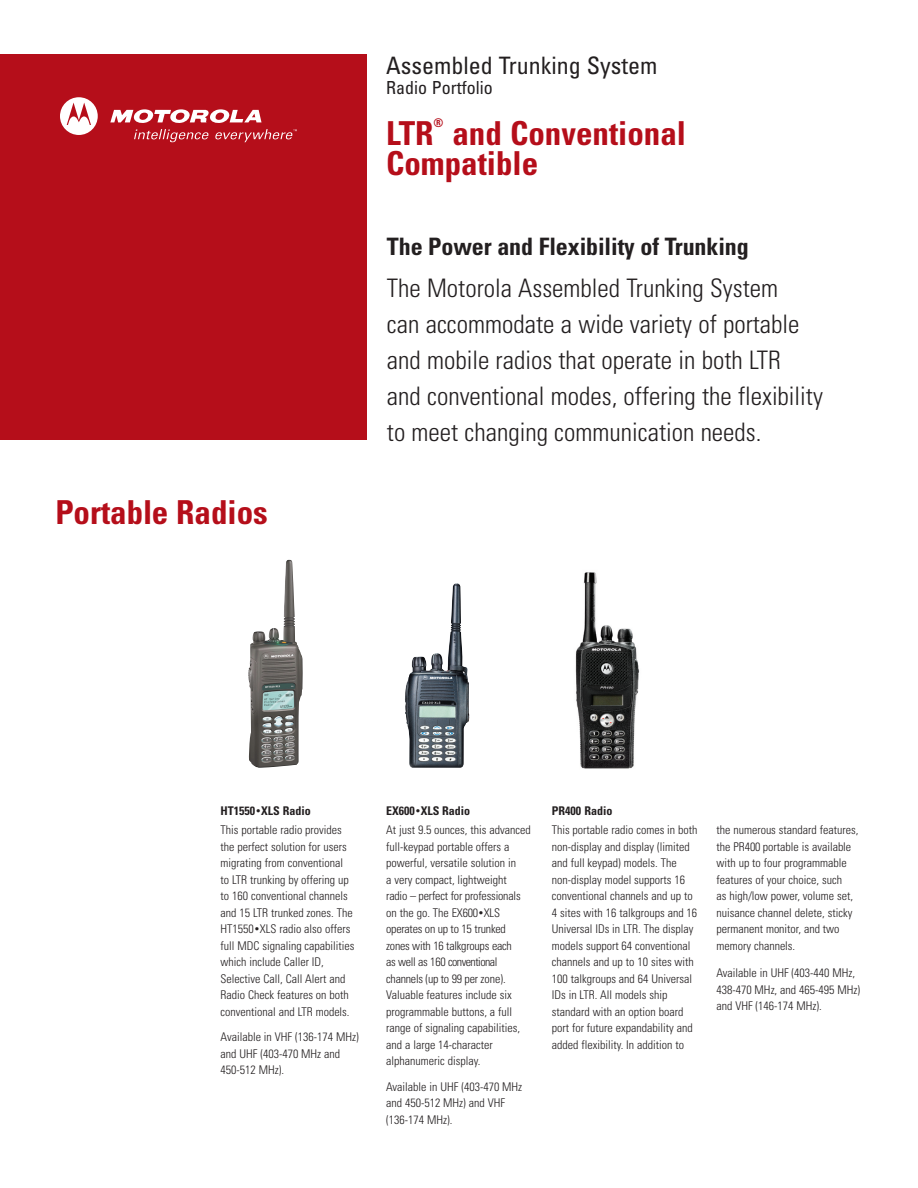
<style>
.page{position:relative;width:918px;height:1188px;background:#fff}
.page>*{position:absolute;margin:0;border:0;box-sizing:border-box;transform-origin:0 0}
.t1{font:700 condensed 33px/30px "Univers";color:#b50e1a}
.t2{font:300 condensed 25.5px/36px "Univers";color:#231f20}
.t3{font:700 condensed 24px "Univers";letter-spacing:-.005em;color:#231f20}
.t4{font:condensed 24px "Univers";color:#231f20}
.t5{font:condensed 18px "Univers";color:#231f20}
.t6{font:300 condensed 12px/16.5px "Univers";color:#231f20}
.t7{font:700 condensed 12px "Univers";color:#231f20}
.t8{font:700 condensed 12px "Univers";color:#b50e1a}
.s1{font-weight:700}
.s2{font-weight:700;font-size:9px}
</style>
<div class="page">
<div style="left:0;top:54px;width:367px;height:385px;background:#b50e1a"></div>
<svg style="left:60px;top:97px;width:38px;height:38px"></svg>
<svg style="left:110px;top:109px;width:187px;height:33px"></svg>
<img style="left:248px;top:560px;width:55px;height:208px">
<img style="left:575px;top:572px;width:64px;height:197px">
<img style="left:405px;top:583px;width:65px;height:185px">
<h1 class="t1" style="left:56px;top:498px;width:214px">Portable Radios</h1>
<h3 class="t4" style="left:386px;top:50px;width:273px">Assembled Trunking System</h3>
<h3 class="t5" style="left:386px;top:76px;width:108px">Radio Portfolio</h3>
<h1 class="t1" style="left:386px;top:118px;width:49px">LTR</h1>
<p class="t8" style="left:434px;top:115px;width:11px">®</p>
<h1 class="t1" style="left:386px;top:118px;width:302px;text-indent:66px">and Conventional<br>Compatible</h1>
<h3 class="t3" style="left:387px;top:232px;width:363px">The Power and Flexibility of Trunking</h3>
<h2 class="t2" style="left:387px;top:270px;width:438px">The Motorola Assembled Trunking System<br>can accommodate a wide variety of portable and mobile radios that operate in both LTR<br>and conventional modes, offering the flexibility to meet changing communication needs.</h2>
<p class="t6" style="left:221px;top:801px;width:123px;line-height:19.2px"><span class="s1">HT1550</span><span class="s2">•</span><span class="s1">XLS Radio<br></span>This portable radio provides</p>
<p class="t6" style="left:221px;top:838px;width:136px">the perfect solution for users migrating from conventional to LTR trunking by offering up to 160 conventional channels and 15 LTR trunked zones. The<br>HT1550<span class="s2">•</span>XLS radio also offers full MDC signaling capabilities which include Caller ID,<br>Selective Call, Call Alert and<br>Radio Check features on both conventional and LTR models.</p>
<p class="t6" style="left:221px;top:1029px;width:140px">Available in VHF (136-174 MHz) and UHF (403-470 MHz and<br>450-512 MHz).</p>
<p class="t6" style="left:386px;top:801px;width:146px;line-height:19.2px"><span class="s1">EX600</span><span class="s2">•</span><span class="s1">XLS Radio<br></span>At just 9.5 ounces, this advanced</p>
<p class="t6" style="left:386px;top:838px;width:136px">full-keypad portable offers a powerful, versatile solution in a very compact, lightweight radio – perfect for professionals on the go. The EX600<span class="s2">•</span>XLS operates on up to 15 trunked zones with 16 talkgroups each as well as 160 conventional channels (up to 99 per zone).<br>Valuable features include six programmable buttons, a full range of signaling capabilities, and a large 14-character alphanumeric display.</p>
<p class="t6" style="left:386px;top:1078px;width:138px">Available in UHF (403-470 MHz and 450-512 MHz) and VHF (136-174 MHz).</p>
<p class="t7" style="left:552px;top:803px;width:62px">PR400 Radio</p>
<p class="t6" style="left:552px;top:822px;width:147px">This portable radio comes in both non-display and display (limited and full keypad) models. The non-display model supports 16 conventional channels and up to<br>4 sites with 16 talkgroups and 16<br>Universal IDs in LTR. The display models support 64 conventional channels and up to 10 sites with<br>100 talkgroups and 64 Universal<br>IDs in LTR. All models ship standard with an option board port for future expandability and added flexibility. In addition to</p>
<p class="t6" style="left:716px;top:822px;width:144px">the numerous standard features, the PR400 portable is available with up to four programmable features of your choice, such<br>as high/low power, volume set, nuisance channel delete, sticky permanent monitor, and two memory channels.</p>
<p class="t6" style="left:716px;top:965px;width:145px">Available in UHF (403-440 MHz,<br>438-470 MHz, and 465-495 MHz) and VHF (146-174 MHz).</p>
</div>
